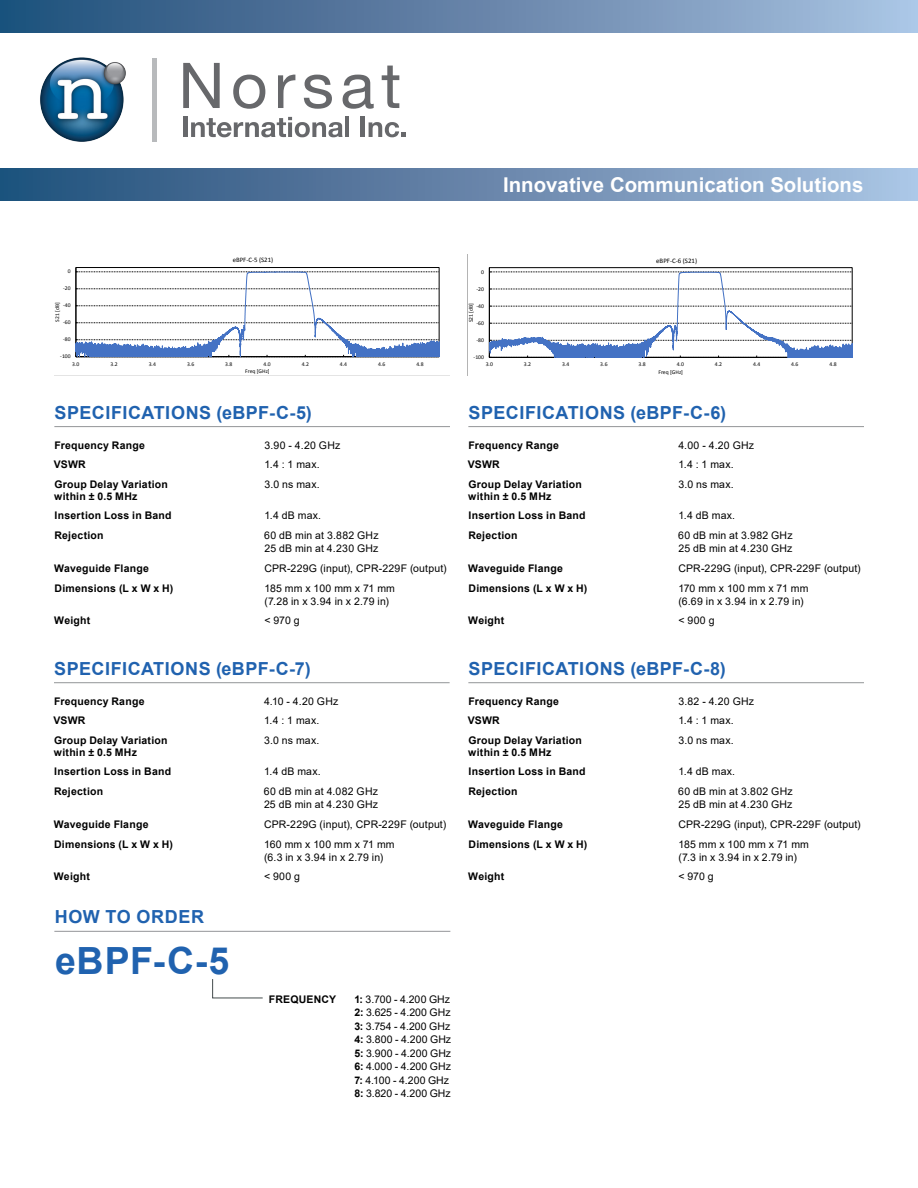
<style>
.page{position:relative;width:918px;height:1188px;background:#fff}
.page>*{position:absolute;margin:0;border:0;box-sizing:border-box;transform-origin:0 0}
.t1{font:700 37.5px "Arial";color:#2062af}
.t2{font:700 20.4px "Arial";color:#fff}
.t3{font:700 18px "Arial";letter-spacing:.03em;color:#2062af}
.t4{font:10.5px/12.6px "Arial";letter-spacing:.015em;color:#000}
.t5{font:700 10.5px/19.5px "Arial";letter-spacing:.02em;color:#000}
.t6{font:6.9px "Calibri";color:#000}
.t7{font:6.75px "Calibri";color:#000}
.t8{font:5.7px "Calibri";color:#000}
.s1{font-weight:700}
</style>
<div class="page">
<div style="left:0;top:0;width:918px;height:32px;background:linear-gradient(to right,#1e4b76,#aac0df)"></div>
<div style="left:0;top:169px;width:918px;height:32px;background:linear-gradient(to right,#204c77,#aac0df)"></div>
<svg style="left:183px;top:63px;width:37px;height:45px"></svg>
<svg style="left:233px;top:75px;width:32px;height:34px"></svg>
<svg style="left:278px;top:75px;width:17px;height:33px"></svg>
<svg style="left:304px;top:75px;width:28px;height:34px"></svg>
<svg style="left:343px;top:75px;width:31px;height:34px"></svg>
<svg style="left:382px;top:66px;width:17px;height:42px"></svg>
<div style="left:183px;top:117px;width:5px;height:20px;background:#67686b"></div>
<svg style="left:191px;top:117px;width:152px;height:20px"></svg>
<hr style="left:345px;top:117px;width:4px;height:20px;background:#67686b">
<hr style="left:361px;top:117px;width:4px;height:20px;background:#67686b">
<svg style="left:369px;top:122px;width:37px;height:15px"></svg>
<div style="left:152px;top:58px;width:5px;height:84px;background:#b8babc"></div>
<img style="left:40px;top:57px;width:86px;height:85px">
<hr style="left:54px;top:426px;width:396px;height:1px;background:#939598">
<hr style="left:468px;top:426px;width:396px;height:1px;background:#939598">
<hr style="left:54px;top:682px;width:396px;height:1px;background:#939598">
<hr style="left:468px;top:682px;width:396px;height:1px;background:#939598">
<hr style="left:54px;top:931px;width:396px;height:1px;background:#939598">
<svg style="left:212px;top:979px;width:51px;height:20px"></svg>
<svg style="left:488px;top:267px;width:365px;height:91px"></svg>
<svg style="left:75px;top:267px;width:365px;height:91px"></svg>
<h2 class="t2" style="left:503px;top:171px;width:362px">Innovative Communication Solutions</h2>
<p class="t7" style="left:233px;top:255px;width:42px">eBPF-C-5 (S21)</p>
<p class="t7" style="left:672px;top:256px;width:42px">eBPF-C-6 (S21)</p>
<p class="t6" style="left:212px;top:255px;width:43px">eBPF-C-5 (S21)</p>
<p class="t6" style="left:656px;top:256px;width:43px">eBPF-C-6 (S21)</p>
<p class="t8" style="left:68px;top:268px;width:4px">0</p>
<p class="t8" style="left:481px;top:268px;width:4px">0</p>
<p class="t8" style="left:63px;top:285px;width:9px">-20</p>
<p class="t8" style="left:477px;top:285px;width:9px">-20</p>
<p class="t8" style="left:54px;top:322px;width:21px;rotate:-90deg">S21 [dB]</p>
<p class="t8" style="left:63px;top:302px;width:9px">-40</p>
<p class="t8" style="left:63px;top:319px;width:9px">-60</p>
<p class="t8" style="left:467px;top:322px;width:21px;rotate:-90deg">S21 [dB]</p>
<p class="t8" style="left:477px;top:302px;width:9px">-40</p>
<p class="t8" style="left:477px;top:319px;width:9px">-60</p>
<p class="t8" style="left:63px;top:336px;width:9px">-80</p>
<p class="t8" style="left:477px;top:336px;width:9px">-80</p>
<p class="t8" style="left:60px;top:353px;width:12px">-100</p>
<p class="t8" style="left:474px;top:353px;width:12px">-100</p>
<p class="t8" style="left:72px;top:360px;width:9px">3.0</p>
<p class="t8" style="left:111px;top:360px;width:9px">3.2</p>
<p class="t8" style="left:149px;top:360px;width:9px">3.4</p>
<p class="t8" style="left:187px;top:360px;width:9px">3.6</p>
<p class="t8" style="left:225px;top:360px;width:9px">3.8</p>
<p class="t8" style="left:264px;top:360px;width:9px">4.0</p>
<p class="t8" style="left:302px;top:360px;width:9px">4.2</p>
<p class="t8" style="left:340px;top:360px;width:9px">4.4</p>
<p class="t8" style="left:378px;top:360px;width:9px">4.6</p>
<p class="t8" style="left:416px;top:360px;width:9px">4.8</p>
<p class="t8" style="left:245px;top:368px;width:26px">Freq [GHz]</p>
<h3 class="t3" style="left:55px;top:400px;width:259px">SPECIFICATIONS (eBPF-C-5)</h3>
<p class="t5" style="left:54px;top:435px;width:92px">Frequency Range</p>
<p class="t4" style="left:264px;top:439px;width:78px">3.90 - 4.20 GHz</p>
<p class="t5" style="left:54px;top:455px;width:33px">VSWR</p>
<p class="t4" style="left:264px;top:458px;width:57px">1.4 : 1 max.</p>
<p class="t5" style="left:54px;top:474px;width:115px">Group Delay Variation</p>
<p class="t4" style="left:264px;top:478px;width:57px">3.0 ns max.</p>
<p class="t5" style="left:54px;top:486px;width:119px">within ± 0.5 MHz<br>Insertion Loss in Band</p>
<p class="t4" style="left:264px;top:509px;width:58px">1.4 dB max.</p>
<p class="t5" style="left:55px;top:526px;width:51px">Rejection</p>
<p class="t4" style="left:264px;top:529px;width:116px">60 dB min at 3.882 GHz<br>25 dB min at 4.230 GHz</p>
<p class="t5" style="left:54px;top:559px;width:96px">Waveguide Flange</p>
<p class="t4" style="left:264px;top:562px;width:184px">CPR-229G (input), CPR-229F (output)</p>
<p class="t5" style="left:55px;top:579px;width:120px">Dimensions (L x W x H)</p>
<p class="t4" style="left:264px;top:582px;width:132px">185 mm x 100 mm x 71 mm (7.28 in x 3.94 in x 2.79 in)</p>
<p class="t5" style="left:54px;top:611px;width:37px">Weight</p>
<p class="t4" style="left:264px;top:614px;width:37px">&lt; 970 g</p>
<h3 class="t3" style="left:54px;top:656px;width:258px">SPECIFICATIONS (eBPF-C-7)</h3>
<p class="t5" style="left:54px;top:692px;width:92px">Frequency Range</p>
<p class="t4" style="left:264px;top:695px;width:76px">4.10 - 4.20 GHz</p>
<p class="t5" style="left:53px;top:711px;width:33px">VSWR</p>
<p class="t4" style="left:264px;top:714px;width:57px">1.4 : 1 max.</p>
<p class="t5" style="left:54px;top:731px;width:115px">Group Delay Variation</p>
<p class="t4" style="left:264px;top:734px;width:57px">3.0 ns max.</p>
<p class="t5" style="left:54px;top:743px;width:119px">within ± 0.5 MHz<br>Insertion Loss in Band</p>
<p class="t4" style="left:264px;top:765px;width:58px">1.4 dB max.</p>
<p class="t5" style="left:54px;top:782px;width:51px">Rejection</p>
<p class="t4" style="left:264px;top:785px;width:116px">60 dB min at 4.082 GHz<br>25 dB min at 4.230 GHz</p>
<p class="t5" style="left:54px;top:815px;width:96px">Waveguide Flange</p>
<p class="t4" style="left:264px;top:818px;width:184px">CPR-229G (input), CPR-229F (output)</p>
<p class="t5" style="left:54px;top:835px;width:120px">Dimensions (L x W x H)</p>
<p class="t4" style="left:264px;top:838px;width:132px">160 mm x 100 mm x 71 mm (6.3 in x 3.94 in x 2.79 in)</p>
<p class="t5" style="left:54px;top:867px;width:37px">Weight</p>
<p class="t4" style="left:264px;top:870px;width:38px">&lt; 900 g</p>
<h3 class="t3" style="left:55px;top:904px;width:151px">HOW TO ORDER</h3>
<h1 class="t1" style="left:55px;top:934px;width:176px">eBPF-C-5</h1>
<p class="t5" style="left:269px;top:989px;width:69px">FREQUENCY</p>
<p class="t4" style="left:354px;top:992px;width:98px;line-height:13.5px"><span class="s1">1:</span> 3.700 - 4.200 GHz<br><span class="s1">2:</span> 3.625 - 4.200 GHz<br><span class="s1">3:</span> 3.754 - 4.200 GHz<br><span class="s1">4:</span> 3.800 - 4.200 GHz<br><span class="s1">5:</span> 3.900 - 4.200 GHz<br><span class="s1">6:</span> 4.000 - 4.200 GHz<br><span class="s1">7:</span> 4.100 - 4.200 GHz<br><span class="s1">8:</span> 3.820 - 4.200 GHz</p>
<p class="t8" style="left:486px;top:361px;width:9px">3.0</p>
<p class="t8" style="left:524px;top:361px;width:9px">3.2</p>
<p class="t8" style="left:562px;top:361px;width:9px">3.4</p>
<p class="t8" style="left:600px;top:361px;width:9px">3.6</p>
<p class="t8" style="left:639px;top:361px;width:9px">3.8</p>
<p class="t8" style="left:677px;top:361px;width:9px">4.0</p>
<p class="t8" style="left:715px;top:361px;width:9px">4.2</p>
<p class="t8" style="left:753px;top:361px;width:9px">4.4</p>
<p class="t8" style="left:791px;top:361px;width:9px">4.6</p>
<p class="t8" style="left:829px;top:361px;width:9px">4.8</p>
<p class="t8" style="left:658px;top:369px;width:26px">Freq [GHz]</p>
<h3 class="t3" style="left:469px;top:400px;width:259px">SPECIFICATIONS (eBPF-C-6)</h3>
<p class="t5" style="left:468px;top:435px;width:92px">Frequency Range</p>
<p class="t4" style="left:678px;top:439px;width:77px">4.00 - 4.20 GHz</p>
<p class="t5" style="left:468px;top:455px;width:33px">VSWR</p>
<p class="t4" style="left:678px;top:458px;width:57px">1.4 : 1 max.</p>
<p class="t5" style="left:468px;top:474px;width:115px">Group Delay Variation</p>
<p class="t4" style="left:678px;top:478px;width:57px">3.0 ns max.</p>
<p class="t5" style="left:468px;top:486px;width:119px">within ± 0.5 MHz<br>Insertion Loss in Band</p>
<p class="t4" style="left:678px;top:509px;width:58px">1.4 dB max.</p>
<p class="t5" style="left:469px;top:526px;width:51px">Rejection</p>
<p class="t4" style="left:678px;top:529px;width:116px">60 dB min at 3.982 GHz<br>25 dB min at 4.230 GHz</p>
<p class="t5" style="left:468px;top:559px;width:96px">Waveguide Flange</p>
<p class="t4" style="left:678px;top:562px;width:184px">CPR-229G (input), CPR-229F (output)</p>
<p class="t5" style="left:469px;top:579px;width:120px">Dimensions (L x W x H)</p>
<p class="t4" style="left:678px;top:582px;width:132px">170 mm x 100 mm x 71 mm (6.69 in x 3.94 in x 2.79 in)</p>
<p class="t5" style="left:468px;top:611px;width:37px">Weight</p>
<p class="t4" style="left:678px;top:614px;width:38px">&lt; 900 g</p>
<h3 class="t3" style="left:469px;top:656px;width:259px">SPECIFICATIONS (eBPF-C-8)</h3>
<p class="t5" style="left:468px;top:692px;width:92px">Frequency Range</p>
<p class="t4" style="left:678px;top:695px;width:77px">3.82 - 4.20 GHz</p>
<p class="t5" style="left:468px;top:711px;width:33px">VSWR</p>
<p class="t4" style="left:678px;top:714px;width:57px">1.4 : 1 max.</p>
<p class="t5" style="left:468px;top:731px;width:115px">Group Delay Variation</p>
<p class="t4" style="left:678px;top:734px;width:57px">3.0 ns max.</p>
<p class="t5" style="left:468px;top:743px;width:119px">within ± 0.5 MHz<br>Insertion Loss in Band</p>
<p class="t4" style="left:678px;top:765px;width:58px">1.4 dB max.</p>
<p class="t5" style="left:469px;top:782px;width:51px">Rejection</p>
<p class="t4" style="left:678px;top:785px;width:116px">60 dB min at 3.802 GHz<br>25 dB min at 4.230 GHz</p>
<p class="t5" style="left:468px;top:815px;width:96px">Waveguide Flange</p>
<p class="t4" style="left:678px;top:818px;width:184px">CPR-229G (input), CPR-229F (output)</p>
<p class="t5" style="left:469px;top:835px;width:120px">Dimensions (L x W x H)</p>
<p class="t4" style="left:678px;top:838px;width:132px">185 mm x 100 mm x 71 mm (7.3 in x 3.94 in x 2.79 in)</p>
<p class="t5" style="left:468px;top:867px;width:37px">Weight</p>
<p class="t4" style="left:678px;top:870px;width:37px">&lt; 970 g</p>
</div>
